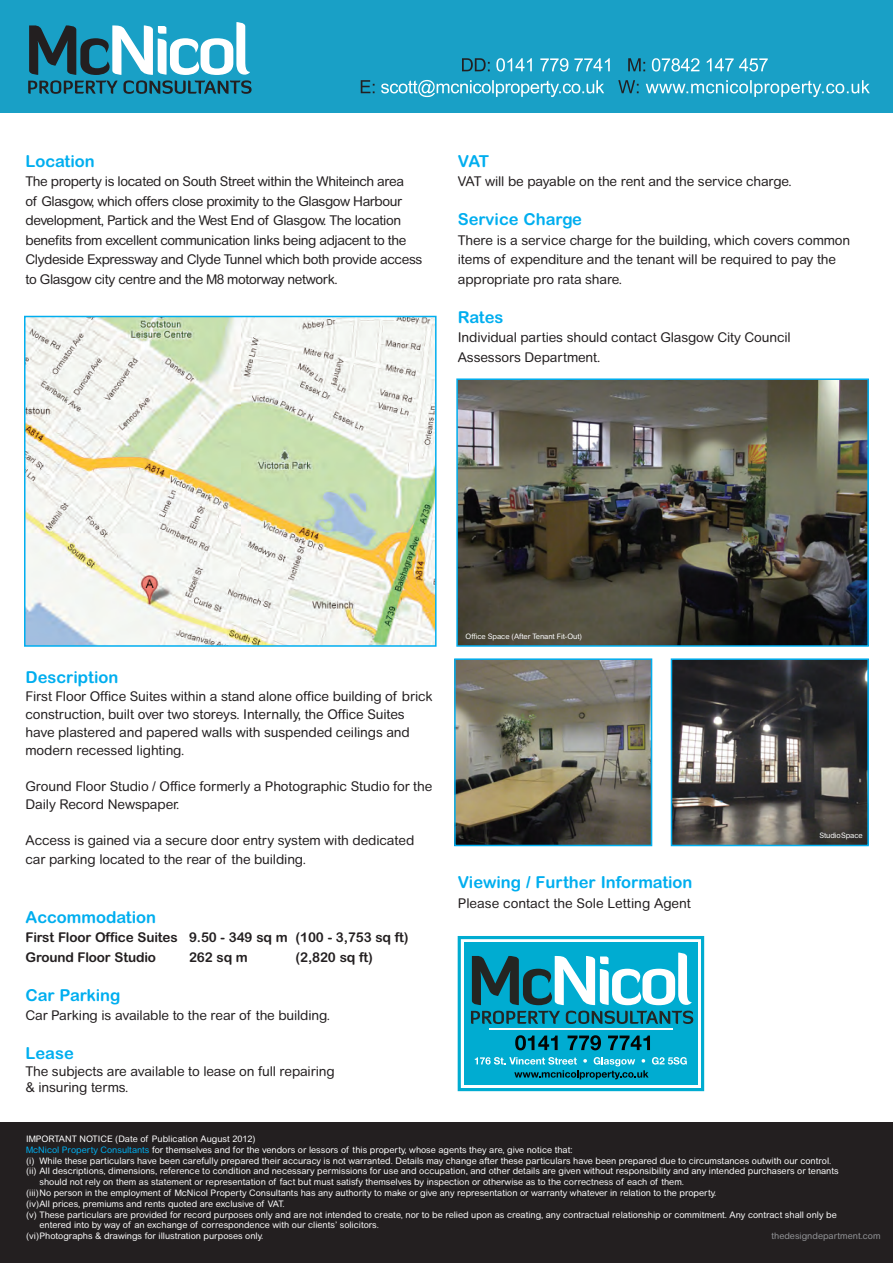
<style>
.page{position:relative;width:893px;height:1263px;background:#fff}
.page>*{position:absolute;margin:0;border:0;box-sizing:border-box;transform-origin:0 0}
.t1{font:700 16.5px "Arial Rounded MT";color:#00aeef}
.t2{font:13.5px/18px "Arial Rounded MT";letter-spacing:-.01em;color:#231f20}
.t3{font:13.5px/19.5px "Arial Rounded MT";letter-spacing:-.03em;color:#231f20}
.t4{font:700 13.5px/19.5px "Arial Rounded MT";letter-spacing:-.01em;color:#231f20}
.t5{font:9px "Arial Rounded MT";color:#fff}
.t6{font:9px "Arial Rounded MT";color:#939598}
.t7{font:7.5px "Arial Rounded MT";letter-spacing:-.01em;color:#fff}
.s1{color:#00aeef}
</style>
<div class="page">
<div style="left:0;top:0;width:893px;height:112px;background:#19a0c6"></div>
<div style="left:0;top:1122px;width:893px;height:141px;background:#231f20"></div>
<svg style="left:646px;top:80px;width:224px;height:17px"></svg>
<svg style="left:618px;top:80px;width:21px;height:13px"></svg>
<svg style="left:381px;top:80px;width:223px;height:17px"></svg>
<svg style="left:361px;top:80px;width:14px;height:13px"></svg>
<svg style="left:652px;top:58px;width:116px;height:14px"></svg>
<svg style="left:628px;top:58px;width:17px;height:13px"></svg>
<svg style="left:496px;top:58px;width:114px;height:14px"></svg>
<svg style="left:462px;top:58px;width:28px;height:13px"></svg>
<svg style="left:28px;top:22px;width:224px;height:72px"></svg>
<img style="left:457px;top:661px;width:192px;height:182px">
<div style="left:454px;top:658px;width:198px;height:188px;border:2px solid #00aeef"></div>
<img style="left:674px;top:661px;width:192px;height:182px">
<div style="left:671px;top:658px;width:198px;height:188px;border:2px solid #00aeef"></div>
<svg style="left:458px;top:936px;width:246px;height:155px"></svg>
<hr style="left:489px;top:1029px;width:184px;height:1px;background:#fff">
<img style="left:27px;top:319px;width:407px;height:325px">
<div style="left:24px;top:316px;width:413px;height:331px;border:2px solid #00aeef"></div>
<img style="left:459px;top:381px;width:407px;height:263px">
<div style="left:456px;top:378px;width:413px;height:269px;border:2px solid #00aeef"></div>
<h1 class="t1" style="left:26px;top:151px;width:71px">Location</h1>
<p class="t3" style="left:26px;top:172px;width:398px">The property is located on South Street within the Whiteinch area<br>of Glasgow, which offers close proximity to the Glasgow Harbour development, Partick and the West End of Glasgow. The location benefits from excellent communication links being adjacent to the Clydeside Expressway and Clyde Tunnel which both provide access to Glasgow city centre and the M8 motorway network.</p>
<h1 class="t1" style="left:458px;top:151px;width:33px">VAT</h1>
<h2 class="t2" style="left:458px;top:172px;width:335px">VAT will be payable on the rent and the service charge.</h2>
<h1 class="t1" style="left:458px;top:210px;width:126px">Service Charge</h1>
<h2 class="t2" style="left:458px;top:230px;width:394px;line-height:19.5px">There is a service charge for the building, which covers common items of expenditure and the tenant will be required to pay the appropriate pro rata share.</h2>
<h1 class="t1" style="left:458px;top:307px;width:47px">Rates</h1>
<h2 class="t2" style="left:458px;top:328px;width:335px;line-height:19.5px">Individual parties should contact Glasgow City Council<br>Assessors Department.</h2>
<h1 class="t1" style="left:26px;top:667px;width:95px">Description</h1>
<h2 class="t2" style="left:26px;top:687px;width:409px">First Floor Office Suites within a stand alone office building of brick construction, built over two storeys. Internally, the Office Suites have plastered and papered walls with suspended ceilings and modern recessed lighting.</h2>
<h2 class="t2" style="left:26px;top:777px;width:408px">Ground Floor Studio / Office formerly a Photographic Studio for the<br>Daily Record Newspaper.</h2>
<h2 class="t2" style="left:26px;top:830px;width:390px;line-height:19.5px">Access is gained via a secure door entry system with dedicated car parking located to the rear of the building.</h2>
<h1 class="t1" style="left:26px;top:907px;width:132px">Accommodation</h1>
<h2 class="t4" style="left:26px;top:928px;width:385px">First Floor Office Suites 9.50 - 349 sq m (100 - 3,753 sq ft)<br>Ground Floor Studio</h2>
<h2 class="t4" style="left:189px;top:947px;width:60px">262 sq m</h2>
<h2 class="t4" style="left:296px;top:947px;width:79px">(2,820 sq ft)</h2>
<h1 class="t1" style="left:26px;top:985px;width:96px">Car Parking</h1>
<h2 class="t2" style="left:26px;top:1006px;width:306px">Car Parking is available to the rear of the building.</h2>
<h1 class="t1" style="left:26px;top:1044px;width:50px">Lease</h1>
<h2 class="t2" style="left:26px;top:1063px;width:311px;line-height:16.5px">The subjects are available to lease on full repairing &amp; insuring terms.</h2>
<p class="t7" style="left:466px;top:631px;width:118px">Office Space (After Tenant Fit-Out)</p>
<h1 class="t1" style="left:458px;top:873px;width:236px">Viewing / Further Information</h1>
<h2 class="t2" style="left:458px;top:894px;width:235px">Please contact the Sole Letting Agent</h2>
<p class="t7" style="left:819px;top:831px;width:45px">Studio Space</p>
<p class="t5" style="left:26px;top:1133px;width:231px">IMPORTANT NOTICE (Date of Publication August 2012)</p>
<p class="t5" style="left:26px;top:1144px;width:548px"><span class="s1">McNicol Property Consultants</span> for themselves and for the vendors or lessors of this property, whose agents they are, give notice that:</p>
<p class="t5" style="left:26px;top:1155px;width:807px">(i) While these particulars have been carefully prepared their accuracy is not warranted. Details may change after these particulars have been prepared due to circumstances outwith our control.</p>
<p class="t5" style="left:26px;top:1166px;width:814px">(ii) All descriptions, dimensions, reference to condition and necessary permissions for use and occupation, and other details are given without responsibility and any intended purchasers or tenants</p>
<p class="t5" style="left:39px;top:1177px;width:646px">should not rely on them as statement or representation of fact but must satisfy themselves by inspection or otherwise as to the correctness of each of them.</p>
<p class="t5" style="left:26px;top:1187px;width:692px">(iii) No person in the employment of McNicol Property Consultants has any authority to make or give any representation or warranty whatever in relation to the property.</p>
<p class="t5" style="left:26px;top:1198px;width:260px">(iv) All prices, premiums and rents quoted are exclusive of VAT.</p>
<p class="t5" style="left:26px;top:1209px;width:812px">(v) These particulars are provided for record purposes only and are not intended to create, nor to be relied upon as creating, any contractual relationship or commitment. Any contract shall only be</p>
<p class="t5" style="left:40px;top:1220px;width:341px">entered into by way of an exchange of correspondence with our clients’ solicitors.</p>
<p class="t5" style="left:26px;top:1231px;width:239px">(vi) Photographs &amp; drawings for illustration purposes only.</p>
<p class="t6" style="left:771px;top:1231px;width:111px">thedesigndepartment.com</p>
</div>
